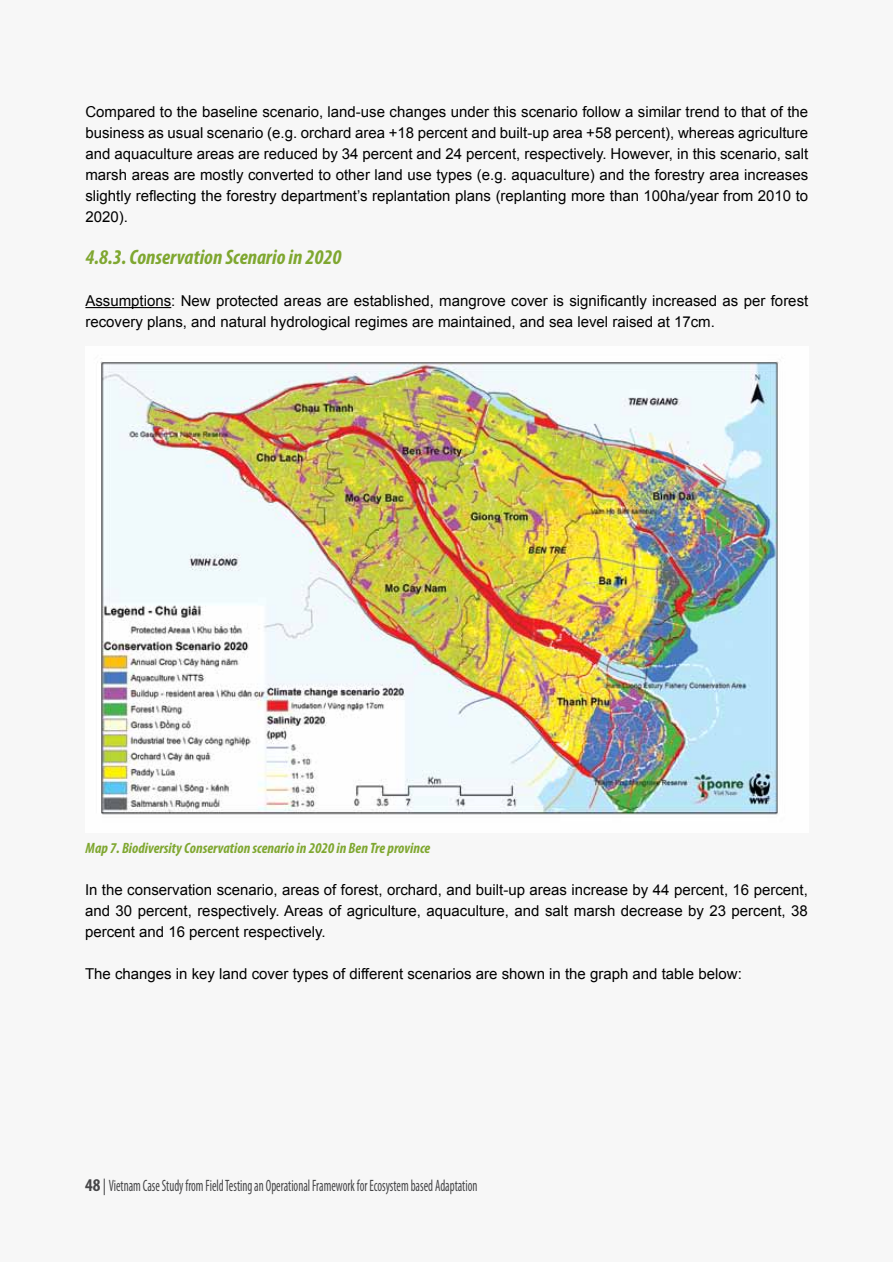
<style>
.page{position:relative;width:893px;height:1263px;background:#fff}
.page>*{position:absolute;margin:0;border:0;box-sizing:border-box;transform-origin:0 0}
.t1{font:italic 700 condensed 21px "Myriad Pro";color:#7fa730}
.t2{font:condensed 16.5px "Myriad Pro";color:#474749}
.t3{font:15px/21px "Arial";color:#000;text-align:justify}
.t4{font:italic 700 condensed 15px "Myriad Pro";color:#7fa730}
.s1{font-weight:700;font-size:18px}
</style>
<div class="page">
<div style="left:1px;top:1px;width:892px;height:1261px;background:#f7f7f7"></div>
<hr style="left:85px;top:307px;width:86px;height:1px;background:#000">
<img style="left:101px;top:362px;width:677px;height:453px">
<p class="t3" style="left:85px;top:101px;width:724px">Compared to the baseline scenario, land-use changes under this scenario follow a similar trend to that of the business as usual scenario (e.g. orchard area +18 percent and built-up area +58 percent), whereas agriculture and aquaculture areas are reduced by 34 percent and 24 percent, respectively. However, in this scenario, salt marsh areas are mostly converted to other land use types (e.g. aquaculture) and the forestry area increases slightly reflecting the forestry department’s replantation plans (replanting more than 100ha/year from 2010 to 2020).</p>
<h1 class="t1" style="left:85px;top:244px;width:257px">4.8.3. Conservation Scenario in 2020</h1>
<p class="t3" style="left:85px;top:290px;width:724px">Assumptions: New protected areas are established, mangrove cover is significantly increased as per forest recovery plans, and natural hydrological regimes are maintained, and sea level raised at 17cm.</p>
<p class="t4" style="left:86px;top:839px;width:346px">Map 7. Biodiversity Conservation scenario in 2020 in Ben Tre province</p>
<p class="t3" style="left:85px;top:879px;width:724px">In the conservation scenario, areas of forest, orchard, and built-up areas increase by 44 percent, 16 percent, and 30 percent, respectively. Areas of agriculture, aquaculture, and salt marsh decrease by 23 percent, 38 percent and 16 percent respectively.</p>
<p class="t3" style="left:85px;top:963px;width:658px">The changes in key land cover types of different scenarios are shown in the graph and table below:</p>
<p class="t2" style="left:85px;top:1176px;width:394px"><span class="s1">48</span> | Vietnam Case Study from Field Testing an Operational Framework for Ecosystem based Adaptation</p>
</div>
